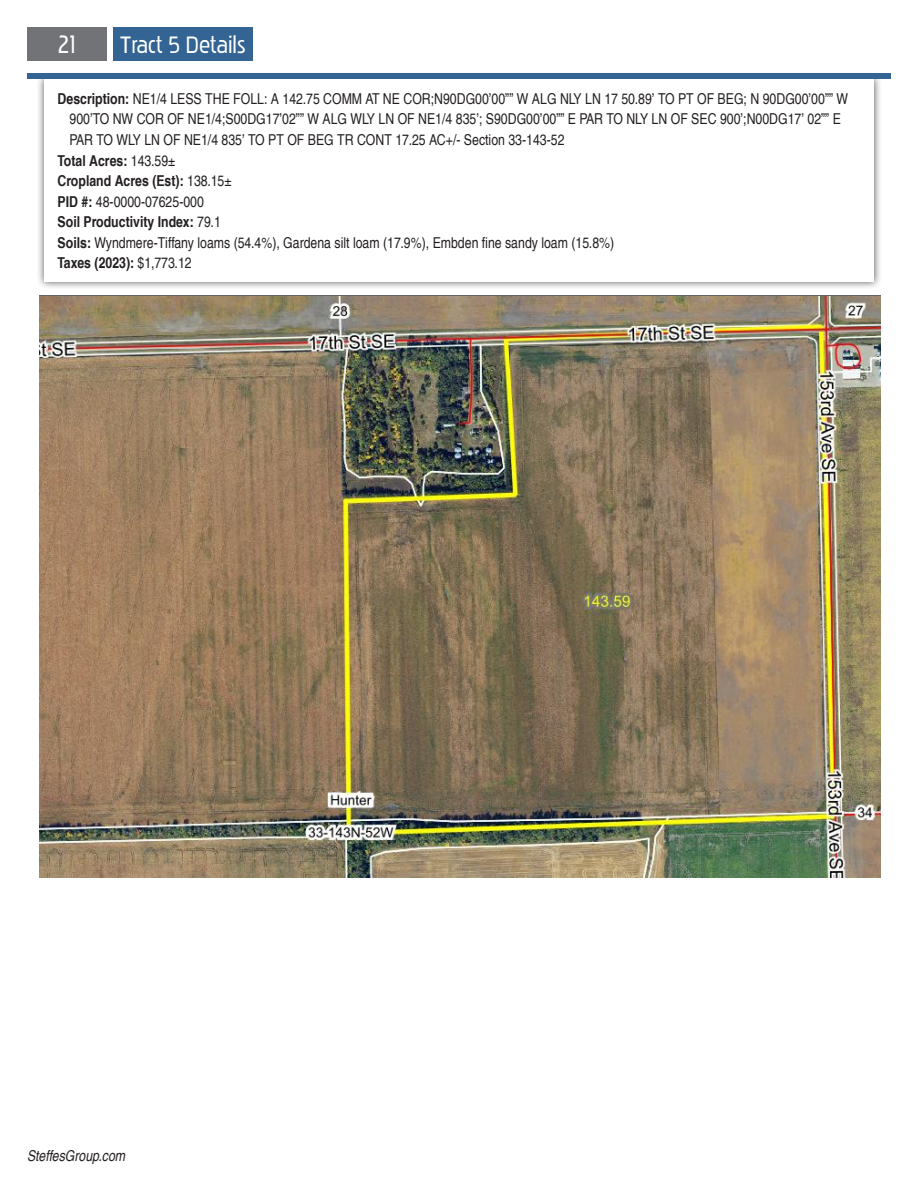
<style>
.page{position:relative;width:918px;height:1188px;background:#fff}
.page>*{position:absolute;margin:0;border:0;box-sizing:border-box;transform-origin:0 0}
.t1{font:700 25.65px "Arial";color:#000}
.t2{font:25.5px "Pakenham Rg";color:#fff}
.Plain_Text{font:24px "Pakenham Rg";color:#fff}
.t3{font:condensed 15px/20.5px "Helvetica LT Pro";color:#231f20}
.t4{font:700 condensed 15px "Helvetica LT Pro";color:#231f20}
.t5{font:italic condensed 15px "Helvetica LT Pro";color:#231f20}
.s1{font-weight:700}
.s2{font-weight:400}
</style>
<div class="page">
<div style="left:27px;top:27px;width:79px;height:33px;background:#727376"></div>
<div style="left:114px;top:27px;width:139px;height:33px;background:#336493"></div>
<div style="left:36px;top:71px;width:846px;height:219px;background:#231f20;opacity:.75"></div>
<div style="left:44px;top:79px;width:830px;height:203px;background:#fff"></div>
<div style="left:27px;top:73px;width:864px;height:6px;background:#336493"></div>
<img style="left:40px;top:296px;width:840px;height:582px">
<h2 class="t2" style="left:58px;top:29px;width:19px">21</h2>
<p class="Plain_Text" style="left:120px;top:30px;width:127px">Tract 5 Details</p>
<p class="t3" style="left:70px;top:88px;width:780px;text-indent:-12px"><span class="s1">Description:</span> NE1/4 LESS THE FOLL: A 142.75 COMM AT NE COR;N90DG00’00”” W ALG NLY LN 17 50.89’ TO PT OF BEG; N 90DG00’00”” W<br>900’TO NW COR OF NE1/4;S00DG17’02”” W ALG WLY LN OF NE1/4 835’; S90DG00’00”” E PAR TO NLY LN OF SEC 900’;N00DG17’ 02”” E<br>PAR TO WLY LN OF NE1/4 835’ TO PT OF BEG TR CONT 17.25 AC+/- Section 33-143-52</p>
<p class="t4" style="left:58px;top:151px;width:119px">Total Acres: <span class="s2">143.59±</span></p>
<p class="t4" style="left:58px;top:172px;width:176px">Cropland Acres (Est): <span class="s2">138.15±</span></p>
<p class="t3" style="left:58px;top:191px;width:148px"><span class="s1">PID #:</span> 48-0000-07625-000</p>
<p class="t4" style="left:58px;top:213px;width:165px">Soil Productivity Index: <span class="s2">79.1</span></p>
<p class="t3" style="left:58px;top:232px;width:558px"><span class="s1">Soils:</span> Wyndmere-Tiffany loams (54.4%), Gardena silt loam (17.9%), Embden fine sandy loam (15.8%)</p>
<p class="t4" style="left:58px;top:254px;width:136px">Taxes (2023): <span class="s2">$1,773.12</span></p>
<p class="t1" style="left:285px;top:228px;width:131px">Aerial Map</p>
<p class="t5" style="left:27px;top:1147px;width:100px">SteffesGroup.com</p>
</div>
